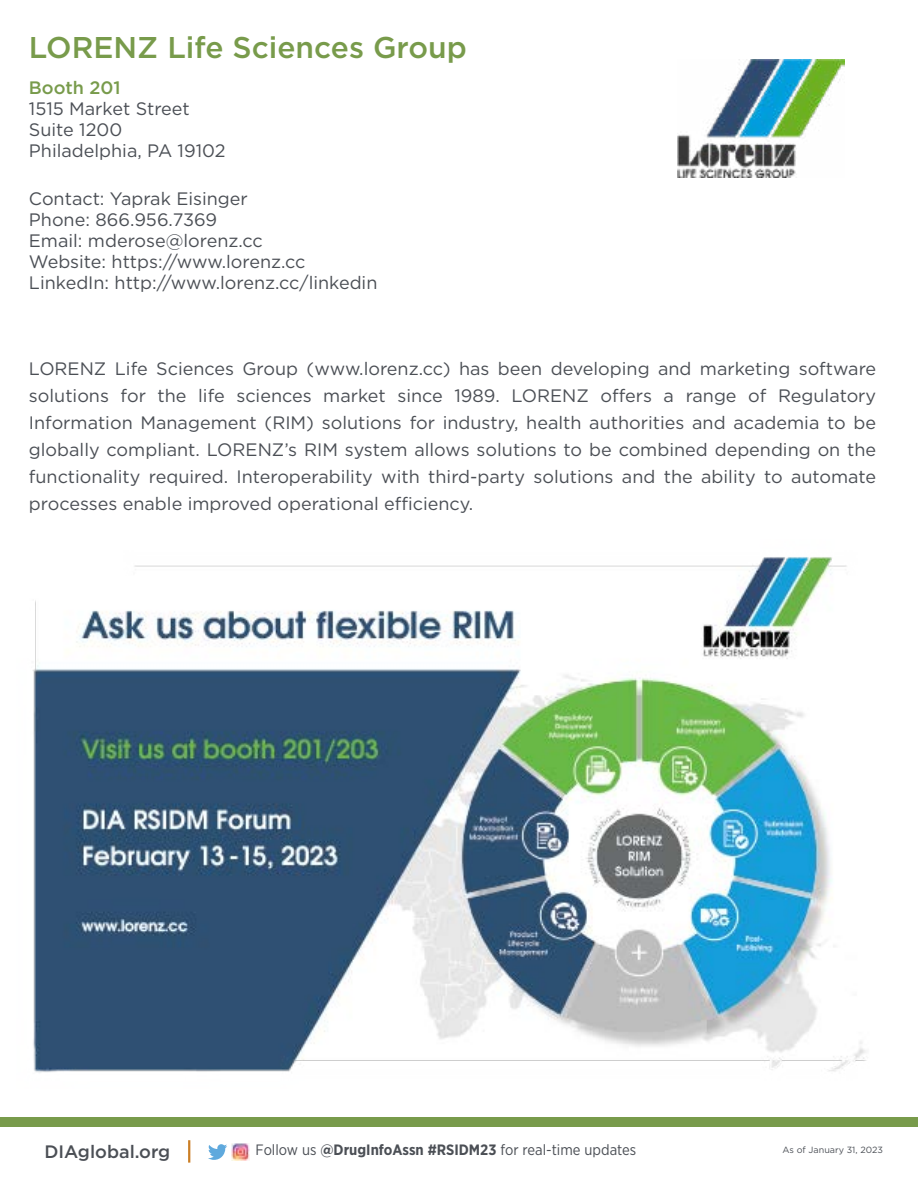
<style>
.page{position:relative;width:918px;height:1188px;background:#fff}
.page>*{position:absolute;margin:0;border:0;box-sizing:border-box;transform-origin:0 0}
.t1{font:500 30px "Gotham";color:#789b4b}
.t2{font:18px/21px "Gotham";color:#4b4f55}
.t3{font:500 18px "Gotham";color:#4b4f55}
.t4{font:500 18px "Gotham";color:#789b4b}
.t5{font:15px "Gotham Narrow";color:#4b4f55}
.t6{font:9px "Gotham";color:#4b4f55}
.s1{font-weight:700}
</style>
<div class="page">
<img style="left:678px;top:60px;width:167px;height:118px">
<svg style="left:208px;top:1144px;width:19px;height:16px"></svg>
<img style="left:232px;top:1144px;width:17px;height:16px">
<div style="left:0;top:1118px;width:918px;height:9px;background:#789b4b"></div>
<hr style="left:188px;top:1140px;width:2px;height:23px;background:#cb7e25">
<img style="left:33px;top:557px;width:833px;height:516px">
<h1 class="t1" style="left:29px;top:30px;width:439px">LORENZ Life Sciences Group</h1>
<p class="t4" style="left:29px;top:77px;width:93px">Booth 201</p>
<p class="t2" style="left:29px;top:98px;width:198px">1515 Market Street<br>Suite 1200<br>Philadelphia, PA 19102</p>
<p class="t2" style="left:29px;top:188px;width:350px">Contact: Yaprak Eisinger<br>Phone: 866.956.7369<br>Email: mderose@lorenz.cc<br>Website: https://www.lorenz.cc<br>LinkedIn: http://www.lorenz.cc/linkedin</p>
<p class="t2" style="left:29px;top:355px;width:849px;line-height:27px;text-align:justify">LORENZ Life Sciences Group (www.lorenz.cc) has been developing and marketing software solutions for the life sciences market since 1989. LORENZ offers a range of Regulatory Information Management (RIM) solutions for industry, health authorities and academia to be globally compliant. LORENZ’s RIM system allows solutions to be combined depending on the functionality required. Interoperability with third-party solutions and the ability to automate processes enable improved operational efficiency.</p>
<p class="t3" style="left:44px;top:1141px;width:127px">DIAglobal.org</p>
<p class="t5" style="left:256px;top:1141px;width:382px">Follow us <span class="s1">@DrugInfoAssn #RSIDM23</span> for real-time updates</p>
<p class="t6" style="left:783px;top:1145px;width:102px">As of January 31, 2023</p>
</div>
